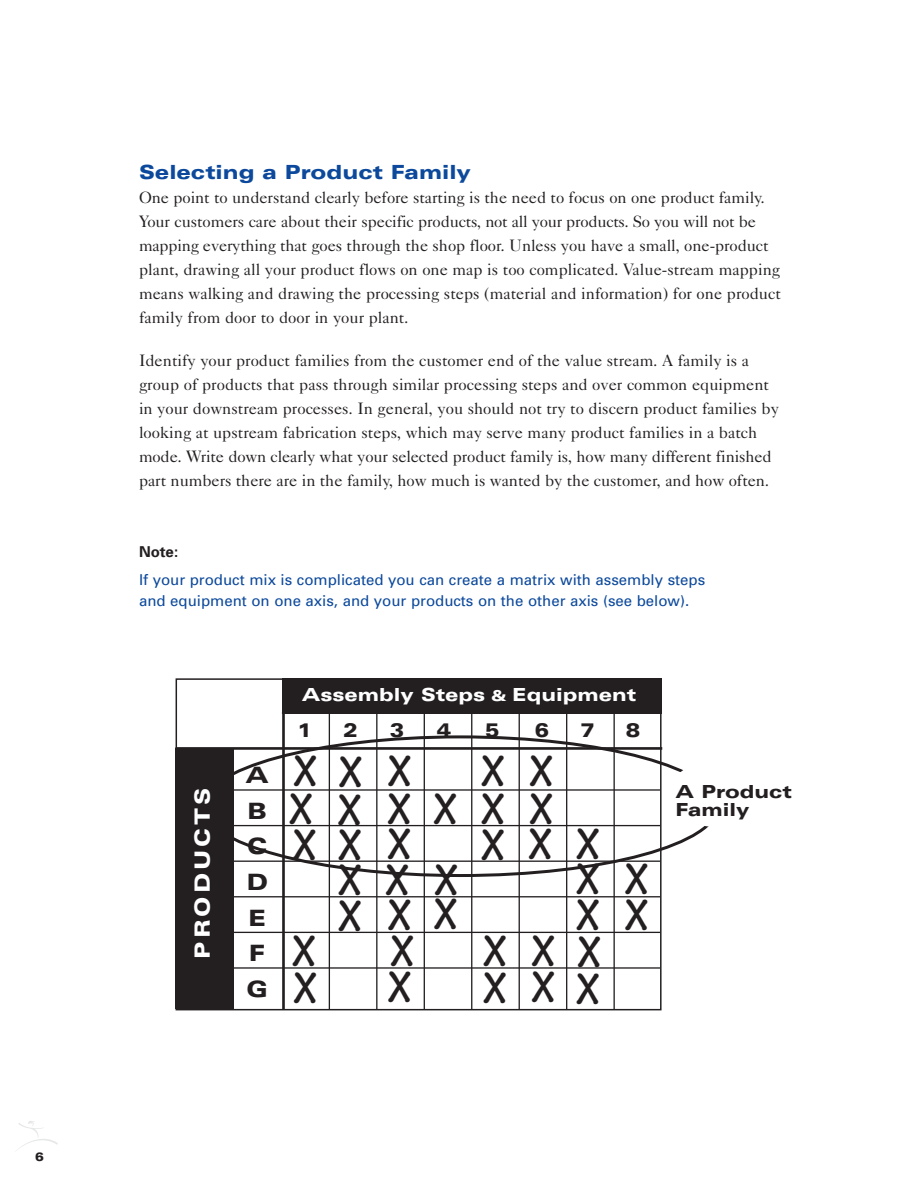
<style>
.page{position:relative;width:918px;height:1188px;background:#fff}
.page>*{position:absolute;margin:0;border:0;box-sizing:border-box;transform-origin:0 0}
.t1{font:47.4px/36.6px "Tekton MM 503 488";letter-spacing:.49em;color:#231f20}
.t2{font:900 expanded 22.5px/35.5px "Univers";color:#231f20}
.t3{font:900 expanded 21px "Univers";letter-spacing:.15em;color:#fff}
.t4{font:900 expanded 19.5px "Univers";color:#0c499c}
.t5{font:900 expanded 19.5px "Univers";color:#231f20}
.t6{font:900 expanded 18px "Univers";color:#fff}
.t7{font:900 expanded 18px/18px "Univers";color:#231f20}
.t8{font:16.5px/24px "Caslon Five Forty";color:#231f20}
.t9{font:15px/28.5px "Univers";color:#0c499c}
.t10{font:900 expanded 12px "Univers";color:#231f20}
.s1{font-weight:700;color:#231f20}
.s2{font-size:15px}
</style>
<div class="page">
<div style="left:282px;top:678px;width:379px;height:36px;background:#231f20"></div>
<div style="left:176px;top:748px;width:58px;height:261px;background:#231f20"></div>
<svg style="left:16px;top:1121px;width:42px;height:30px"></svg>
<hr style="left:176px;top:747px;width:486px;height:3px;background:#231f20">
<hr style="left:282px;top:678px;width:3px;height:331px;background:#231f20">
<hr style="left:231px;top:748px;width:1px;height:262px;background:#231f20">
<hr style="left:329px;top:713px;width:1px;height:297px;background:#231f20">
<hr style="left:376px;top:713px;width:1px;height:297px;background:#231f20">
<hr style="left:424px;top:713px;width:1px;height:297px;background:#231f20">
<hr style="left:471px;top:713px;width:1px;height:297px;background:#231f20">
<hr style="left:519px;top:713px;width:1px;height:297px;background:#231f20">
<hr style="left:566px;top:713px;width:1px;height:297px;background:#231f20">
<hr style="left:613px;top:713px;width:2px;height:297px;background:#231f20">
<hr style="left:225px;top:896px;width:435px;height:1px;background:#231f20">
<hr style="left:225px;top:932px;width:435px;height:1px;background:#231f20">
<hr style="left:225px;top:967px;width:435px;height:2px;background:#231f20">
<svg style="left:201px;top:735px;width:507px;height:142px"></svg>
<div style="left:669px;top:761px;width:94px;height:66px;background:#fff;border-radius:50%"></div>
<div style="left:674px;top:784px;width:131px;height:40px;background:#fff"></div>
<p class="t10" style="left:35px;top:1152px;width:10px">6</p>
<p class="t4" style="left:139px;top:165px;width:334px">Selecting a Product Family</p>
<p class="t8" style="left:139px;top:187px;width:643px">One point to understand clearly before starting is the need to focus on one product family.<br>Your customers care about their specific products, not all your products. So you will not be mapping everything that goes through the shop floor. Unless you have a small, one-product plant, drawing all your product flows on one map is too complicated. Value-stream mapping means walking and drawing the processing steps (material and information) for one product family from door to door in your plant.</p>
<p class="t8" style="left:139px;top:350px;width:642px">Identify your product families from the customer end of the value stream. A family is a group of products that pass through similar processing steps and over common equipment in your downstream processes. In general, you should not try to discern product families by looking at upstream fabrication steps, which may serve many product families in a batch mode. Write down clearly what your selected product family is, how many different finished part numbers there are in the family, how much is wanted by the customer, and how often.</p>
<p class="t9" style="left:139px;top:539px;width:568px"><span class="s1">Note:<br></span>If your product mix is complicated you can create a matrix with assembly steps</p>
<p class="t9" style="left:139px;top:588px;width:552px">and equipment on one axis, and your products on the other axis (see below).</p>
<p class="t6" style="left:302px;top:688px;width:336px">Assembly Steps <span class="s2">&amp;</span> Equipment</p>
<p class="t5" style="left:298px;top:723px;width:16px">1</p>
<p class="t5" style="left:343px;top:723px;width:16px">2</p>
<p class="t5" style="left:390px;top:723px;width:16px">3</p>
<p class="t5" style="left:437px;top:723px;width:16px">4</p>
<p class="t5" style="left:485px;top:723px;width:16px">5</p>
<p class="t5" style="left:535px;top:723px;width:16px">6</p>
<p class="t5" style="left:580px;top:723px;width:16px">7</p>
<p class="t5" style="left:626px;top:723px;width:16px">8</p>
<p class="t1" style="left:293px;top:757px;width:120px">XXX</p>
<p class="t1" style="left:481px;top:757px;width:121px">X X<br>X X<br>XXX</p>
<p class="t1" style="left:624px;top:866px;width:26px;line-height:35.5px">X<br>X</p>
<p class="t1" style="left:531px;top:937px;width:70px">X<br>X X</p>
<p class="t2" style="left:246px;top:759px;width:25px">A<br>B<br>C<br>D<br>E<br>F<br>G</p>
<p class="t3" style="left:195px;top:959px;width:173px;rotate:-90deg">PRODUCTS</p>
<p class="t7" style="left:676px;top:784px;width:118px">A Product<br>Family</p>
<p class="t1" style="left:289px;top:795px;width:170px">XXXX</p>
<p class="t1" style="left:293px;top:831px;width:71px">X X</p>
<p class="t1" style="left:338px;top:867px;width:26px">X</p>
<p class="t1" style="left:338px;top:902px;width:26px">X</p>
<p class="t1" style="left:292px;top:937px;width:26px">X</p>
<p class="t1" style="left:293px;top:974px;width:26px">X</p>
<p class="t1" style="left:387px;top:830px;width:26px">X</p>
<p class="t1" style="left:576px;top:866px;width:27px;text-align:justify">X X X</p>
<p class="t1" style="left:385px;top:867px;width:75px">X X</p>
<p class="t1" style="left:387px;top:901px;width:72px">X X</p>
<p class="t1" style="left:483px;top:937px;width:26px">X<br>X</p>
<p class="t1" style="left:387px;top:938px;width:28px;line-height:35.5px">X<br>X</p>
</div>
